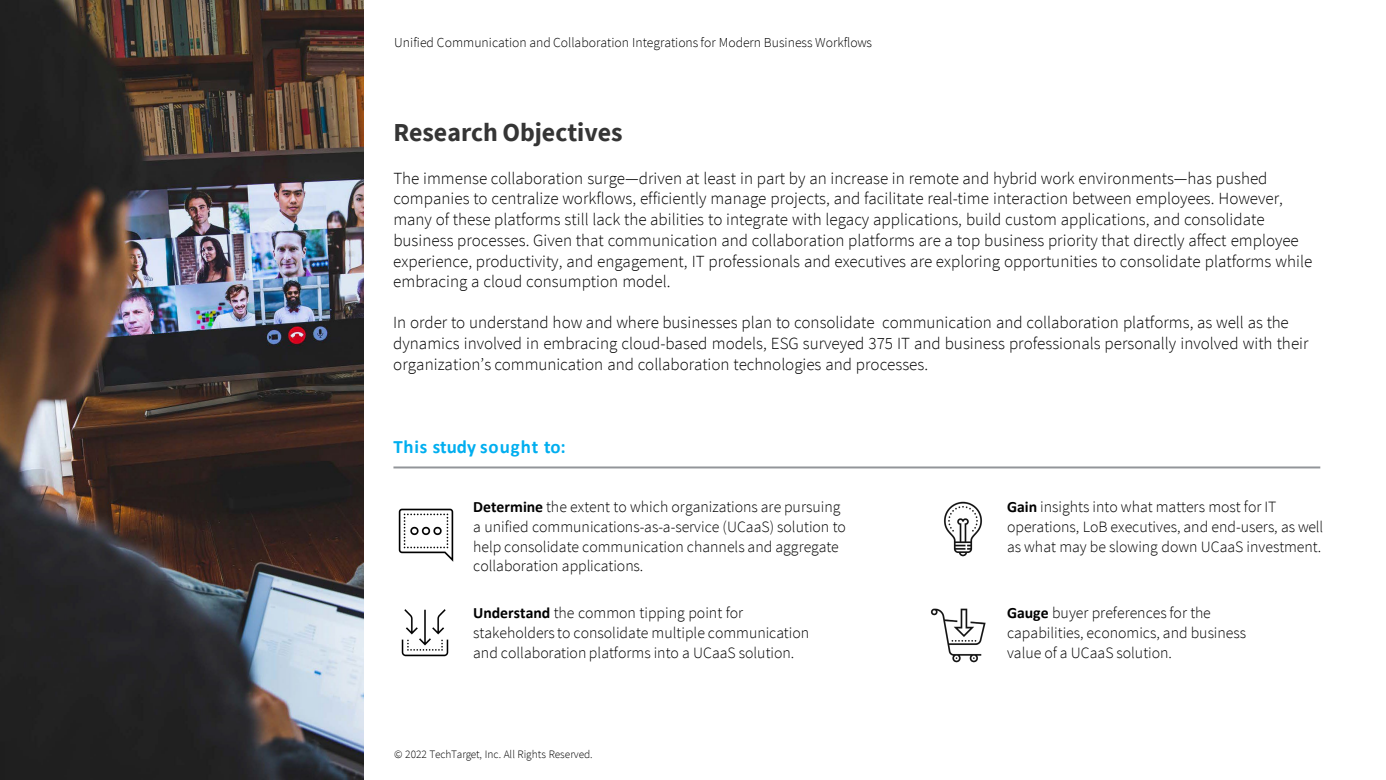
<style>
.page{position:relative;width:1386px;height:780px;background:#fff}
.page>*{position:absolute;margin:0;border:0;box-sizing:border-box;transform-origin:0 0}
.t1{font:700 25.81px "Source Sans Pro";color:#353535}
.t2{font:700 18.9px "Calibri";letter-spacing:.04em;color:#00aeef}
.t3{font:300 16.97px/20.7px "Source Sans Pro";color:#000}
.t4{font:300 15.75px/19.9px "Source Sans Pro";color:#000}
.t5{font:300 13.65px "Source Sans Pro";color:#000}
.t6{font:300 11.38px "Source Sans Pro";letter-spacing:-.005em;color:#000}
.s1{font-family:"Calibri";font-weight:700}
</style>
<div class="page">
<img style="left:0;top:0;width:364px;height:779px">
<img style="left:398px;top:508px;width:56px;height:54px">
<img style="left:944px;top:501px;width:38px;height:56px">
<img style="left:401px;top:609px;width:48px;height:48px">
<img style="left:930px;top:608px;width:56px;height:55px">
<hr style="left:393px;top:466px;width:927px;height:2px;background:#929599">
<p class="t5" style="left:394px;top:34px;width:479px">Unified Communication and Collaboration Integrations for Modern Business Workflows</p>
<p class="t1" style="left:393px;top:115px;width:231px">Research Objectives</p>
<p class="t3" style="left:393px;top:168px;width:920px">The immense collaboration surge—driven at least in part by an increase in remote and hybrid work environments—has pushed companies to centralize workflows, efficiently manage projects, and facilitate real-time interaction between employees. However, many of these platforms still lack the abilities to integrate with legacy applications, build custom applications, and consolidate business processes. Given that communication and collaboration platforms are a top business priority that directly affect employee experience, productivity, and engagement, IT professionals and executives are exploring opportunities to consolidate platforms while embracing a cloud consumption model.</p>
<p class="t3" style="left:393px;top:312px;width:916px">In order to understand how and where businesses plan to consolidate communication and collaboration platforms, as well as the dynamics involved in embracing cloud-based models, ESG surveyed 375 IT and business professionals personally involved with their organization’s communication and collaboration technologies and processes.</p>
<p class="t2" style="left:393px;top:433px;width:174px">This study sought to:</p>
<p class="t4" style="left:473px;top:496px;width:374px"><span class="s1">Determine</span> the extent to which organizations are pursuing a unified communications-as-a-service (UCaaS) solution to help consolidate communication channels and aggregate collaboration applications.</p>
<p class="t4" style="left:1006px;top:496px;width:318px"><span class="s1">Gain</span> insights into what matters most for IT operations, LoB executives, and end-users, as well as what may be slowing down UCaaS investment.</p>
<p class="t4" style="left:473px;top:602px;width:337px"><span class="s1">Understand</span> the common tipping point for stakeholders to consolidate multiple communication and collaboration platforms into a UCaaS solution.</p>
<p class="t4" style="left:1006px;top:602px;width:241px"><span class="s1">Gauge</span> buyer preferences for the capabilities, economics, and business value of a UCaaS solution.</p>
<p class="t6" style="left:394px;top:746px;width:200px">© 2022 TechTarget, Inc. All Rights Reserved.</p>
</div>
